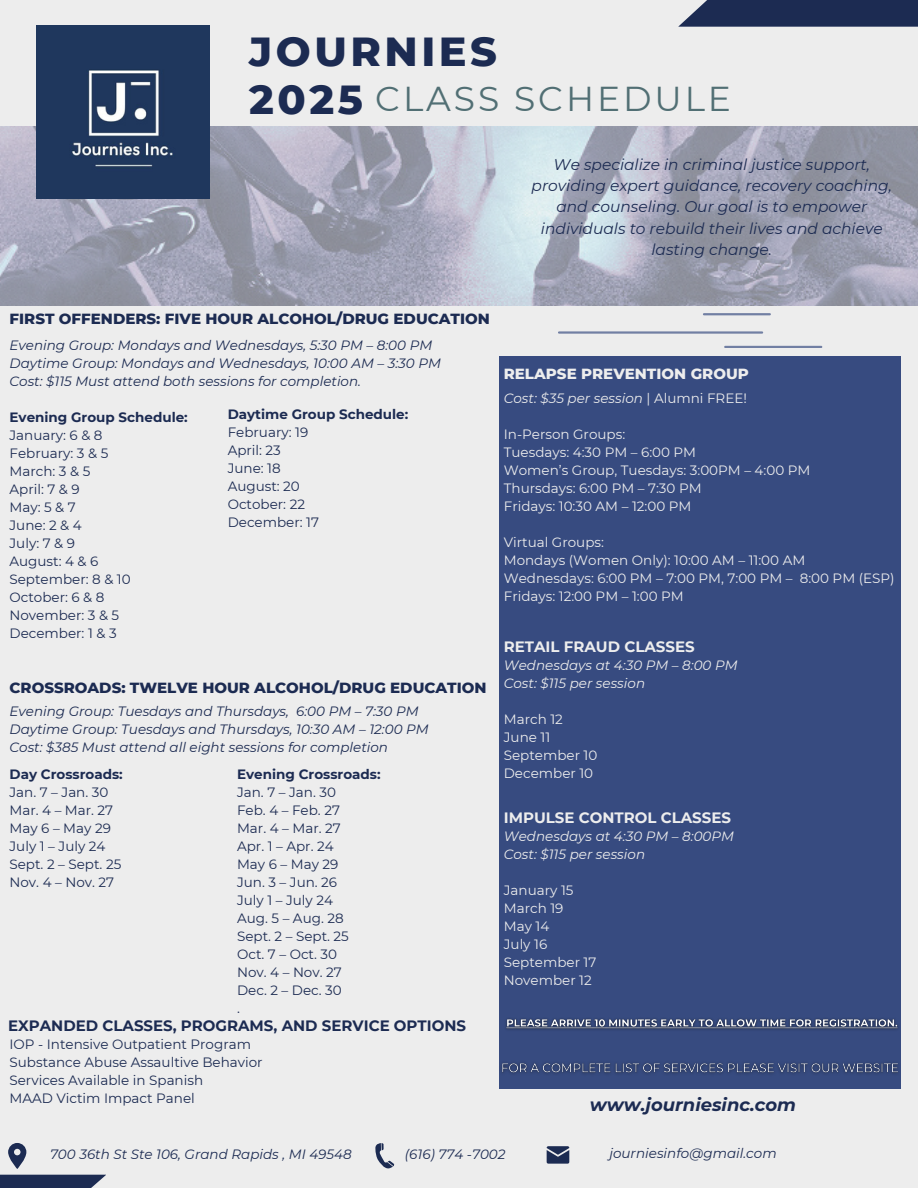
<style>
.page{position:relative;width:918px;height:1188px;background:#ededed}
.page>*{position:absolute;margin:0;border:0;box-sizing:border-box;transform-origin:0 0}
.t1{font:800 41.4px "Montserrat";letter-spacing:.085em;color:#1c2b52}
.t2{font:34.5px "Montserrat";letter-spacing:.085em;color:#516f74}
.t3{font:italic 700 18px "Montserrat";color:#1c2b52}
.t4{font:italic 15.45px/21.3px "Montserrat";color:#1c2b52;text-align:center}
.t5{font:800 15px "Montserrat";color:#1c2b52}
.t6{font:700 15px "Montserrat";color:#1c2b52}
.t7{font:700 15px "Montserrat";color:#ededed}
.t8{font:800 15px "Montserrat";color:#ededed}
.t9{font:13.5px/18px "Montserrat";color:#1c2b52}
.t10{font:italic 13.5px/18px "Montserrat";color:#1c2b52}
.t11{font:13.5px/18px "Montserrat";color:#ededed}
.t12{font:italic 13.5px/18px "Montserrat";color:#ededed}
.t13{font:700 13.5px "Montserrat";color:#1c2b52}
.s1{font-weight:700}
.s2{font-style:normal}
</style>
<div class="page">
<div style="left:499px;top:356px;width:401px;height:732px;background:#374b80"></div>
<img style="left:0;top:127px;width:918px;height:179px">
<div style="left:678px;top:0;width:240px;height:27px;background:#1c2b52"></div>
<img style="left:37px;top:25px;width:173px;height:174px">
<svg style="left:375px;top:1143px;width:19px;height:26px"></svg>
<svg style="left:547px;top:1146px;width:22px;height:18px"></svg>
<svg style="left:8px;top:1143px;width:18px;height:26px"></svg>
<hr style="left:558px;top:331px;width:205px;height:3px;background:#374b80">
<hr style="left:724px;top:346px;width:98px;height:2px;background:#374b80">
<hr style="left:703px;top:313px;width:68px;height:2px;background:#374b80">
<svg style="left:0;top:1175px;width:106px;height:13px"></svg>
<img style="left:501px;top:1057px;width:400px;height:24px">
<img style="left:506px;top:1013px;width:395px;height:22px">
<h6 class="t1" style="left:249px;top:26px;width:249px">JOURNIES</h6>
<h6 class="t1" style="left:249px;top:74px;width:115px">2025</h6>
<h6 class="t2" style="left:375px;top:78px;width:357px">CLASS SCHEDULE</h6>
<p class="t4" style="left:532px;top:153px;width:362px">We specialize in criminal justice support, providing expert guidance, recovery coaching, and counseling. Our goal is to empower individuals to rebuild their lives and achieve lasting change.</p>
<p class="t5" style="left:10px;top:309px;width:482px">FIRST OFFENDERS: FIVE HOUR ALCOHOL/DRUG EDUCATION</p>
<h1 class="t10" style="left:10px;top:336px;width:433px">Evening Group: Mondays and Wednesdays, 5:30 PM – 8:00 PM<br>Daytime Group: Mondays and Wednesdays, 10:00 AM – 3:30 PM<br>Cost: $115 Must attend both sessions for completion.</h1>
<h1 class="t13" style="left:10px;top:409px;width:180px">Evening Group Schedule:</h1>
<h2 class="t9" style="left:10px;top:426px;width:123px">January: 6 &amp; 8<br>February: 3 &amp; 5<br>March: 3 &amp; 5<br>April: 7 &amp; 9<br>May: 5 &amp; 7<br>June: 2 &amp; 4<br>July: 7 &amp; 9<br>August: 4 &amp; 6<br>September: 8 &amp; 10<br>October: 6 &amp; 8<br>November: 3 &amp; 5<br>December: 1 &amp; 3</h2>
<p class="t13" style="left:228px;top:406px;width:182px">Daytime Group Schedule:</p>
<h6 class="t9" style="left:228px;top:424px;width:93px">February: 19<br>April: 23<br>June: 18<br>August: 20<br>October: 22<br>December: 17</h6>
<p class="t5" style="left:10px;top:678px;width:479px">CROSSROADS: TWELVE HOUR ALCOHOL/DRUG EDUCATION</p>
<p class="t10" style="left:10px;top:703px;width:421px">Evening Group: Tuesdays and Thursdays, 6:00 PM – 7:30 PM<br>Daytime Group: Tuesdays and Thursdays, 10:30 AM – 12:00 PM<br>Cost: $385 Must attend all eight sessions for completion</p>
<h6 class="t9" style="left:10px;top:766px;width:115px"><span class="s1">Day Crossroads:<br></span>Jan. 7 – Jan. 30<br>Mar. 4 – Mar. 27<br>May 6 – May 29<br>July 1 – July 24<br>Sept. 2 – Sept. 25<br>Nov. 4 – Nov. 27</h6>
<h5 class="t13" style="left:237px;top:766px;width:145px">Evening Crossroads:</h5>
<h4 class="t9" style="left:237px;top:784px;width:113px">Jan. 7 – Jan. 30<br>Feb. 4 – Feb. 27<br>Mar. 4 – Mar. 27<br>Apr. 1 – Apr. 24<br>May 6 – May 29<br>Jun. 3 – Jun. 26<br>July 1 – July 24<br>Aug. 5 – Aug. 28<br>Sept. 2 – Sept. 25<br>Oct. 7 – Oct. 30<br>Nov. 4 – Nov. 27<br>Dec. 2 – Dec. 30</h4>
<p class="t9" style="left:237px;top:1000px;width:4px">.</p>
<h4 class="t6" style="left:8px;top:1016px;width:460px">EXPANDED CLASSES, PROGRAMS, AND SERVICE OPTIONS</h4>
<h6 class="t9" style="left:10px;top:1035px;width:255px">IOP - Intensive Outpatient Program<br>Substance Abuse Assaultive Behavior<br>Services Available in Spanish<br>MAAD Victim Impact Panel</h6>
<p class="t8" style="left:504px;top:364px;width:247px">RELAPSE PREVENTION GROUP</p>
<h6 class="t12" style="left:504px;top:389px;width:245px">Cost: $35 per session <span class="s2">| Alumni FREE!</span></h6>
<p class="t11" style="left:504px;top:425px;width:123px">In-Person Groups:</p>
<p class="t11" style="left:504px;top:443px;width:308px">Tuesdays: 4:30 PM – 6:00 PM<br>Women’s Group, Tuesdays: 3:00PM – 4:00 PM<br>Thursdays: 6:00 PM – 7:30 PM<br>Fridays: 10:30 AM – 12:00 PM</p>
<h4 class="t11" style="left:504px;top:533px;width:102px">Virtual Groups:</h4>
<h6 class="t11" style="left:504px;top:551px;width:303px">Mondays (Women Only): 10:00 AM – 11:00 AM</h6>
<h6 class="t11" style="left:504px;top:569px;width:392px">Wednesdays: 6:00 PM – 7:00 PM, 7:00 PM – 8:00 PM (ESP)</h6>
<p class="t11" style="left:504px;top:587px;width:181px">Fridays: 12:00 PM – 1:00 PM</p>
<h6 class="t7" style="left:504px;top:637px;width:192px">RETAIL FRAUD CLASSES</h6>
<h6 class="t12" style="left:504px;top:656px;width:235px">Wednesdays at 4:30 PM – 8:00 PM<br>Cost: $115 per session</h6>
<h6 class="t11" style="left:504px;top:710px;width:95px">March 12<br>June 11<br>September 10<br>December 10</h6>
<h4 class="t7" style="left:504px;top:809px;width:229px">IMPULSE CONTROL CLASSES</h4>
<h4 class="t12" style="left:504px;top:828px;width:232px">Wednesdays at 4:30 PM – 8:00PM<br>Cost: $115 per session</h4>
<h6 class="t11" style="left:504px;top:882px;width:94px">January 15<br>March 19<br>May 14<br>July 16<br>September 17<br>November 12</h6>
<p class="t3" style="left:590px;top:1094px;width:208px">www.journiesinc.com</p>
<p class="t10" style="left:50px;top:1146px;width:303px">700 36th St Ste 106, Grand Rapids , MI 49548</p>
<h6 class="t10" style="left:405px;top:1146px;width:102px">(616) 774 -7002</h6>
<p class="t10" style="left:609px;top:1144px;width:169px">journiesinfo@gmail.com</p>
</div>
